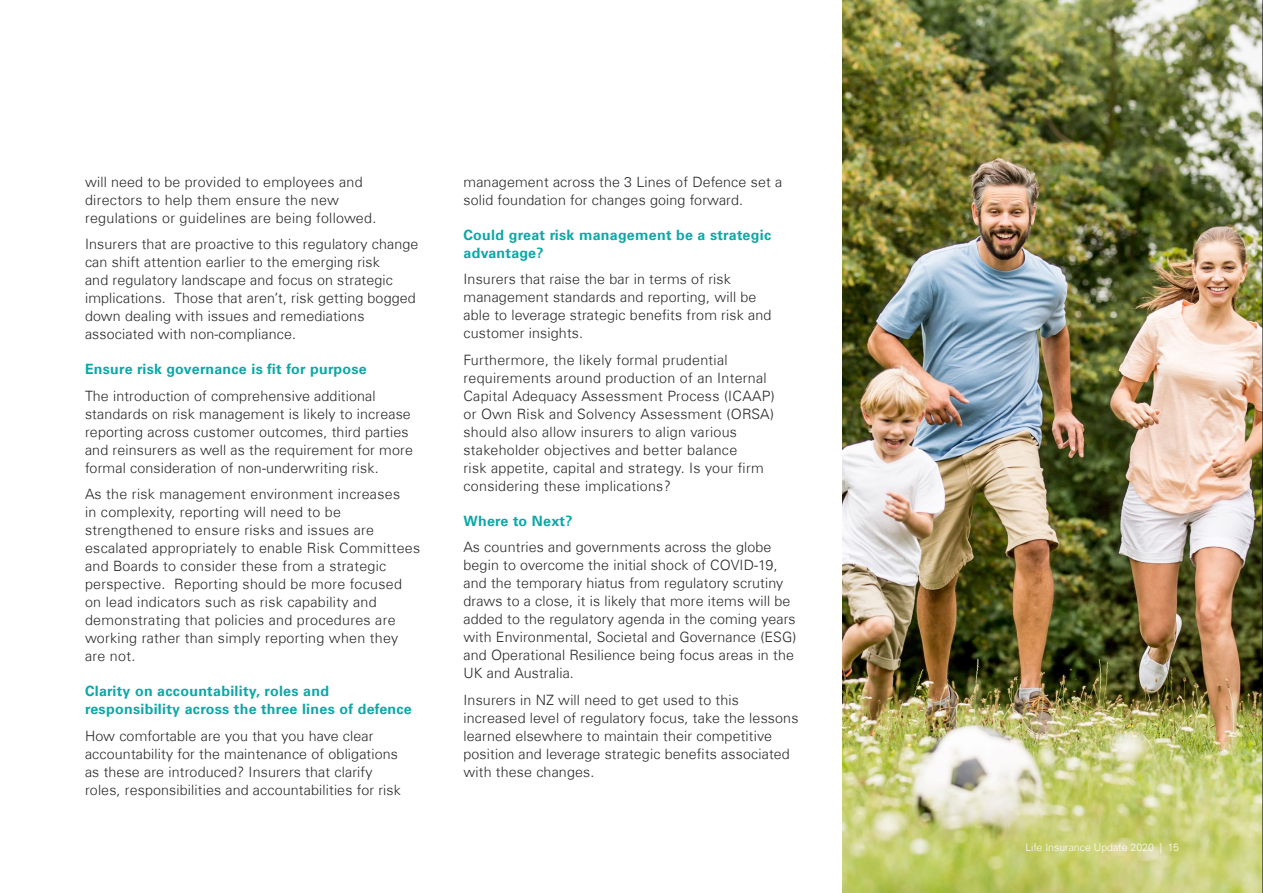
<style>
.page{position:relative;width:1263px;height:893px;background:#fff}
.page>*{position:absolute;margin:0;border:0;box-sizing:border-box;transform-origin:0 0}
.t1{font:300 14.25px/18px "Universfor KPMG";letter-spacing:.01em;color:#292829}
.t2{font:700 14.25px/18px "Universfor KPMG";letter-spacing:.02em;color:#0da8a6}
.t3{font:300 10.5px "Universfor KPMG";color:#fff}
</style>
<div class="page">
<img style="left:842px;top:0;width:420px;height:893px">
<hr style="left:1262px;top:0;width:1px;height:893px;background:#000">
<p class="t1" style="left:85px;top:173px;width:293px">will need to be provided to employees and directors to help them ensure the new regulations or guidelines are being followed.</p>
<p class="t1" style="left:85px;top:235px;width:335px">Insurers that are proactive to this regulatory change can shift attention earlier to the emerging risk<br>and regulatory landscape and focus on strategic implications. Those that aren’t, risk getting bogged down dealing with issues and remediations associated with non-compliance.</p>
<p class="t2" style="left:85px;top:360px;width:283px">Ensure risk governance is fit for purpose</p>
<p class="t1" style="left:85px;top:387px;width:329px">The introduction of comprehensive additional standards on risk management is likely to increase reporting across customer outcomes, third parties and reinsurers as well as the requirement for more formal consideration of non-underwriting risk.</p>
<p class="t1" style="left:85px;top:485px;width:337px">As the risk management environment increases<br>in complexity, reporting will need to be strengthened to ensure risks and issues are escalated appropriately to enable Risk Committees and Boards to consider these from a strategic perspective. Reporting should be more focused on lead indicators such as risk capability and demonstrating that policies and procedures are working rather than simply reporting when they are not.</p>
<p class="t2" style="left:85px;top:682px;width:328px">Clarity on accountability, roles and responsibility across the three lines of defence</p>
<p class="t1" style="left:85px;top:727px;width:317px">How comfortable are you that you have clear accountability for the maintenance of obligations as these are introduced? Insurers that clarify roles, responsibilities and accountabilities for risk</p>
<p class="t1" style="left:463px;top:173px;width:320px">management across the 3 Lines of Defence set a solid foundation for changes going forward.</p>
<p class="t2" style="left:463px;top:226px;width:309px">Could great risk management be a strategic advantage?</p>
<p class="t1" style="left:463px;top:270px;width:309px">Insurers that raise the bar in terms of risk management standards and reporting, will be able to leverage strategic benefits from risk and customer insights.</p>
<p class="t1" style="left:463px;top:351px;width:313px">Furthermore, the likely formal prudential requirements around production of an Internal Capital Adequacy Assessment Process (ICAAP) or Own Risk and Solvency Assessment (ORSA) should also allow insurers to align various stakeholder objectives and better balance<br>risk appetite, capital and strategy. Is your firm considering these implications?</p>
<p class="t2" style="left:463px;top:512px;width:111px">Where to Next?</p>
<p class="t1" style="left:463px;top:538px;width:335px">As countries and governments across the globe begin to overcome the initial shock of COVID-19, and the temporary hiatus from regulatory scrutiny draws to a close, it is likely that more items will be added to the regulatory agenda in the coming years with Environmental, Societal and Governance (ESG) and Operational Resilience being focus areas in the UK and Australia.</p>
<p class="t1" style="left:463px;top:691px;width:336px">Insurers in NZ will need to get used to this increased level of regulatory focus, take the lessons learned elsewhere to maintain their competitive position and leverage strategic benefits associated with these changes.</p>
<p class="t3" style="left:1025px;top:841px;width:155px">Life Insurance Update 2020 | 15</p>
</div>
